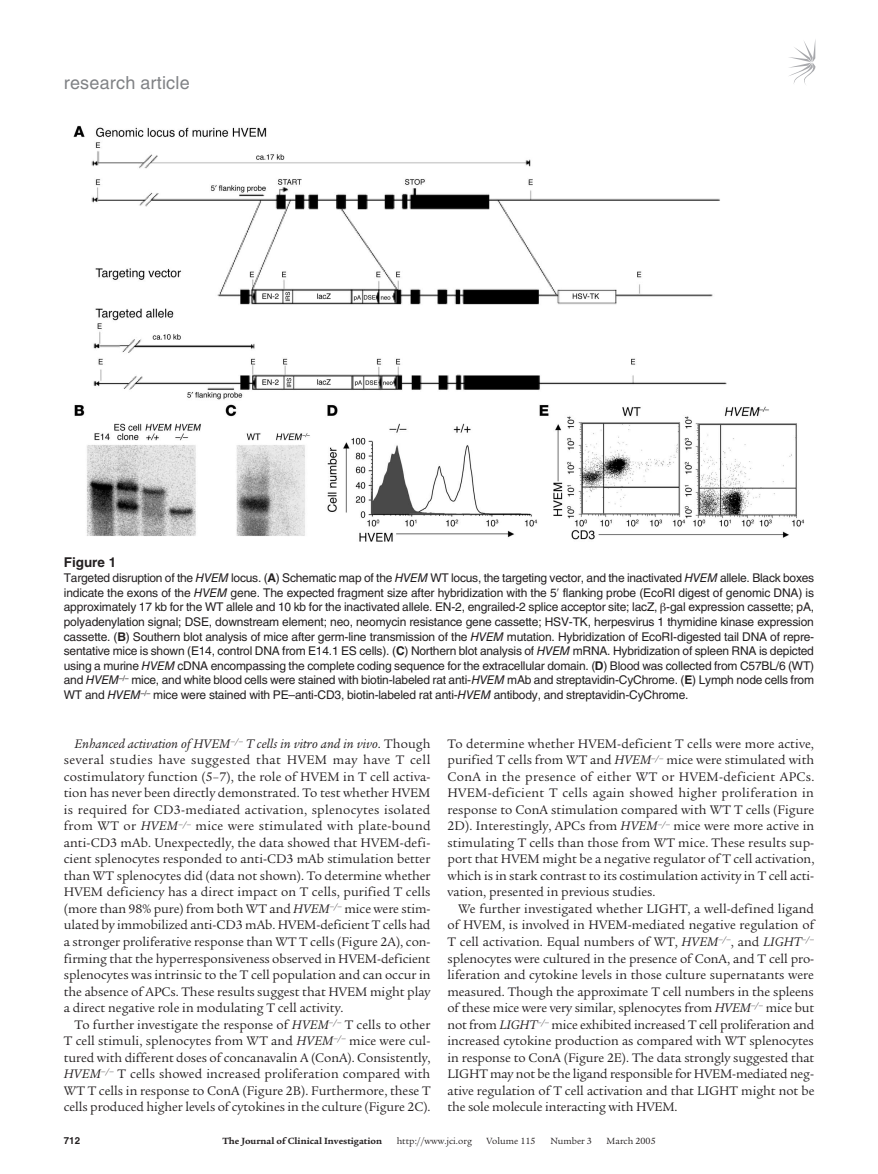
<style>
.page{position:relative;width:878px;height:1174px;background:#fff}
.page>*{position:absolute;margin:0;border:0;box-sizing:border-box;transform-origin:0 0}
.t1{font:18px "Helvetica LT Std";letter-spacing:.01em;color:#808285}
.t2{font:13.5px/16.5px "Legacy Serif Std";letter-spacing:-.005em;color:#231f20;text-align:justify}
.t3{font:700 13.5px "Helvetica LT Std";color:#231f20}
.t4{font:12px/14.7px "Helvetica LT Std";letter-spacing:-.015em;color:#231f20;text-align:justify}
.t5{font:9.75px "Legacy Serif Std";color:#231f20}
.t6{font:700 9.75px "Legacy Serif Std";color:#231f20}
.t7{font:700 9.75px "Helvetica LT Std";color:#231f20}
.s1{font-style:italic}
.s2{font-weight:700}
</style>
<div class="page">
<svg style="left:789px;top:41px;width:26px;height:44px"></svg>
<img style="left:73px;top:125px;width:732px;height:417px">
<h1 class="t1" style="left:64px;top:72px;width:127px">research article</h1>
<p class="t3" style="left:64px;top:554px;width:54px">Figure 1</p>
<p class="t4" style="left:64px;top:570px;width:752px">Targeted disruption of the <span class="s1">HVEM</span> locus. (<span class="s2">A</span>) Schematic map of the <span class="s1">HVEM</span> WT locus, the targeting vector, and the inactivated <span class="s1">HVEM</span> allele. Black boxes indicate the exons of the <span class="s1">HVEM</span> gene. The expected fragment size after hybridization with the 5 flanking probe (EcoRI digest of genomic DNA) is approximately 17 kb for the WT allele and 10 kb for the inactivated allele. EN-2, engrailed-2 splice acceptor site; lacZ, -gal expression cassette; pA, polyadenylation signal; DSE, downstream element; neo, neomycin resistance gene cassette; HSV-TK, herpesvirus 1 thymidine kinase expression cassette. (<span class="s2">B</span>) Southern blot analysis of mice after germ-line transmission of the <span class="s1">HVEM</span> mutation. Hybridization of EcoRI-digested tail DNA of repre&shy;sentative mice is shown (E14, control DNA from E14.1 ES cells). (<span class="s2">C</span>) Northern blot analysis of <span class="s1">HVEM</span> mRNA. Hybridization of spleen RNA is depicted using a murine <span class="s1">HVEM</span> cDNA encompassing the complete coding sequence for the extracellular domain. (<span class="s2">D</span>) Blood was collected from C57BL/6 (WT) and <span class="s1">HVEM</span><sup>–/–</sup> mice, and white blood cells were stained with biotin-labeled rat anti-<span class="s1">HVEM</span> mAb and streptavidin-CyChrome. (<span class="s2">E</span>) Lymph node cells from WT and <span class="s1">HVEM</span><sup>–/–</sup> mice were stained with PE–anti-CD3, biotin-labeled rat anti-<span class="s1">HVEM</span> antibody, and streptavidin-CyChrome.</p>
<p class="t2" style="left:64px;top:735px;width:368px;text-indent:11px"><span class="s1">Enhanced activation of HVEM</span><sup>–/–</sup> <span class="s1">T cells in vitro and in vivo</span>. Though several studies have suggested that HVEM may have T cell costimulatory function (5–7), the role of HVEM in T cell activa&shy;tion has never been directly demonstrated. To test whether HVEM is required for CD3-mediated activation, splenocytes isolated from WT or <span class="s1">HVEM</span><sup>–/–</sup> mice were stimulated with plate-bound anti-CD3 mAb. Unexpectedly, the data showed that HVEM-defi&shy;cient splenocytes responded to anti-CD3 mAb stimulation better than WT splenocytes did (data not shown). To determine whether HVEM deficiency has a direct impact on T cells, purified T cells (more than 98% pure) from both WT and <span class="s1">HVEM</span><sup>–/–</sup> mice were stim&shy;ulated by immobilized anti-CD3 mAb. HVEM-deficient T cells had a stronger proliferative response than WT T cells (Figure 2A), con&shy;firming that the hyperresponsiveness observed in HVEM-deficient splenocytes was intrinsic to the T cell population and can occur in the absence of APCs. These results suggest that HVEM might play a direct negative role in modulating T cell activity.</p>
<p class="t2" style="left:64px;top:1016px;width:368px;text-indent:11px">To further investigate the response of <span class="s1">HVEM</span><sup>–/–</sup> T cells to other T cell stimuli, splenocytes from WT and <span class="s1">HVEM</span><sup>–/–</sup> mice were cul&shy;tured with different doses of concanavalin A (ConA). Consistently, <span class="s1">HVEM</span><sup>–/–</sup> T cells showed increased proliferation compared with WT T cells in response to ConA (Figure 2B). Furthermore, these T cells produced higher levels of cytokines in the culture (Figure 2C).</p>
<p class="t2" style="left:447px;top:735px;width:368px">To determine whether HVEM-deficient T cells were more active, purified T cells from WT and <span class="s1">HVEM</span><sup>–/–</sup> mice were stimulated with ConA in the presence of either WT or HVEM-deficient APCs.<br>HVEM-deficient T cells again showed higher proliferation in response to ConA stimulation compared with WT T cells (Figure 2D). Interestingly, APCs from <span class="s1">HVEM</span><sup>–/–</sup> mice were more active in stimulating T cells than those from WT mice. These results sup&shy;port that HVEM might be a negative regulator of T cell activation, which is in stark contrast to its costimulation activity in T cell acti&shy;vation, presented in previous studies.</p>
<p class="t2" style="left:447px;top:900px;width:368px;text-indent:11px">We further investigated whether LIGHT, a well-defined ligand of HVEM, is involved in HVEM-mediated negative regulation of T cell activation. Equal numbers of WT, <span class="s1">HVEM</span><sup>–/–</sup>, and <span class="s1">LIGHT</span><sup>–/– </sup>splenocytes were cultured in the presence of ConA, and T cell pro&shy;liferation and cytokine levels in those culture supernatants were measured. Though the approximate T cell numbers in the spleens of these mice were very similar, splenocytes from <span class="s1">HVEM</span><sup>–/–</sup> mice but not from <span class="s1">LIGHT</span><sup>–/–</sup> mice exhibited increased T cell proliferation and increased cytokine production as compared with WT splenocytes in response to ConA (Figure 2E). The data strongly suggested that LIGHT may not be the ligand responsible for HVEM-mediated neg&shy;ative regulation of T cell activation and that LIGHT might not be the sole molecule interacting with HVEM.</p>
<p class="t7" style="left:64px;top:1134px;width:18px">712</p>
<p class="t6" style="left:222px;top:1135px;width:161px">The Journal of Clinical Investigation</p>
<p class="t5" style="left:396px;top:1135px;width:77px">http://www.jci.org</p>
<p class="t5" style="left:486px;top:1135px;width:50px">Volume 115</p>
<p class="t5" style="left:550px;top:1135px;width:43px">Number 3</p>
<p class="t5" style="left:606px;top:1135px;width:51px">March 2005</p>
</div>
